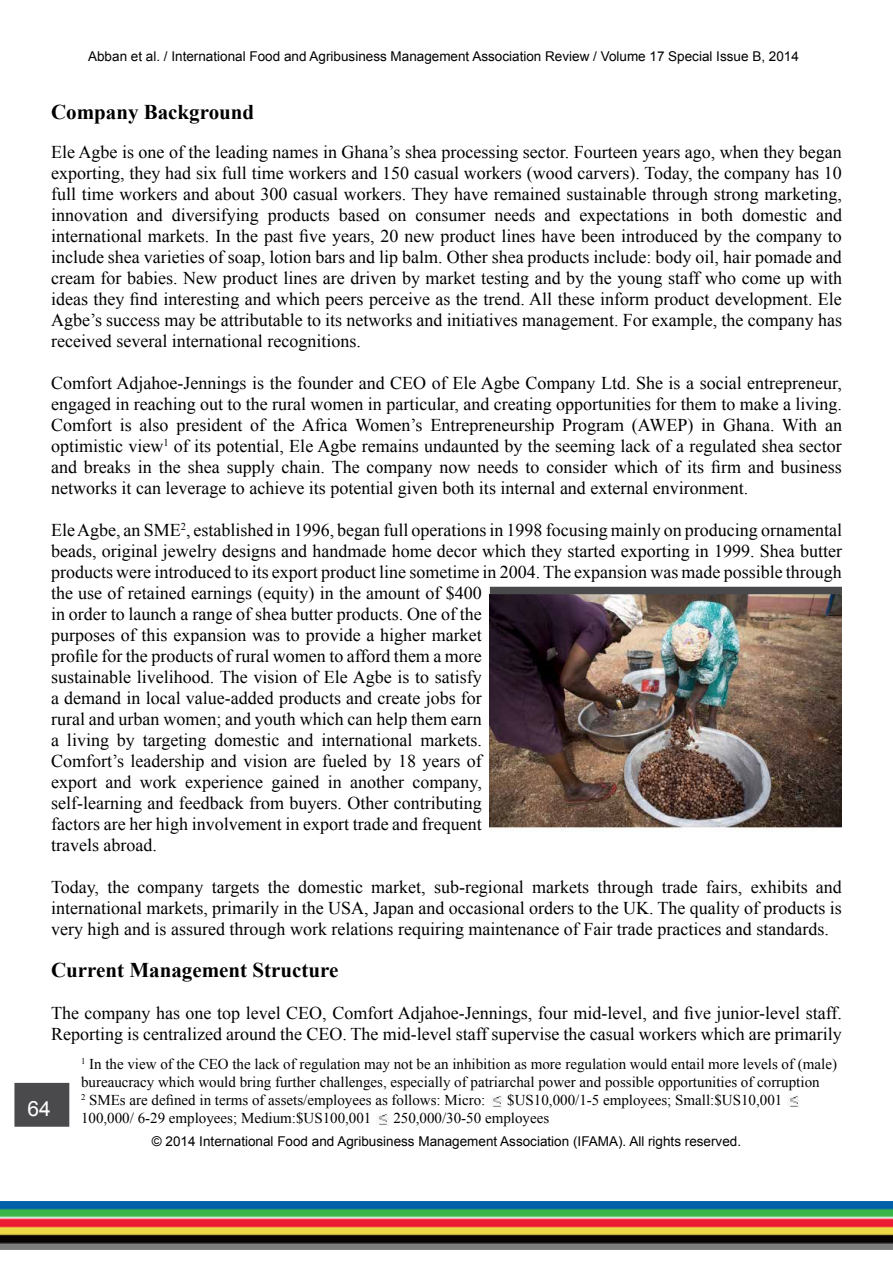
<style>
.page{position:relative;width:893px;height:1263px;background:#fff}
.page>*{position:absolute;margin:0;border:0;box-sizing:border-box;transform-origin:0 0}
.t1{font:700 21px "Times New Roman";color:#000}
.t2{font:21px "Arial";color:#fff}
.t3{font:18px/21px "Times New Roman";color:#000;text-align:justify}
.t4{font:15px/18px "Times New Roman";color:#000}
.t5{font:13.5px "Arial";color:#000}
</style>
<div class="page">
<div style="left:15px;top:1083px;width:54px;height:43px;background:#4a4a4d"></div>
<div style="left:14px;top:1083px;width:55px;height:44px;border:2px solid #4a4a4d"></div>
<img style="left:0;top:1201px;width:893px;height:49px">
<svg style="left:490px;top:1096px;width:12px;height:12px"></svg>
<svg style="left:787px;top:1096px;width:12px;height:12px"></svg>
<svg style="left:376px;top:1114px;width:12px;height:12px"></svg>
<img style="left:490px;top:594px;width:352px;height:237px">
<div style="left:490px;top:587px;width:352px;height:7px;background:#4a4a4d"></div>
<p class="t5" style="left:88px;top:47px;width:712px">Abban et al. / International Food and Agribusiness Management Association Review / Volume 17 Special Issue B, 2014</p>
<p class="t1" style="left:51px;top:98px;width:205px">Company Background</p>
<p class="t3" style="left:51px;top:141px;width:792px">Ele Agbe is one of the leading names in Ghana’s shea processing sector. Fourteen years ago, when they began exporting, they had six full time workers and 150 casual workers (wood carvers). Today, the company has 10 full time workers and about 300 casual workers. They have remained sustainable through strong marketing, innovation and diversifying products based on consumer needs and expectations in both domestic and international markets. In the past five years, 20 new product lines have been introduced by the company to include shea varieties of soap, lotion bars and lip balm. Other shea products include: body oil, hair pomade and cream for babies. New product lines are driven by market testing and by the young staff who come up with ideas they find interesting and which peers perceive as the trend. All these inform product development. Ele Agbe’s success may be attributable to its networks and initiatives management. For example, the company has received several international recognitions.</p>
<p class="t3" style="left:51px;top:372px;width:792px">Comfort Adjahoe-Jennings is the founder and CEO of Ele Agbe Company Ltd. She is a social entrepreneur, engaged in reaching out to the rural women in particular, and creating opportunities for them to make a living.<br>Comfort is also president of the Africa Women’s Entrepreneurship Program (AWEP) in Ghana. With an optimistic view<sup>1</sup> of its potential, Ele Agbe remains undaunted by the seeming lack of a regulated shea sector and breaks in the shea supply chain. The company now needs to consider which of its firm and business networks it can leverage to achieve its potential given both its internal and external environment.</p>
<p class="t3" style="left:51px;top:519px;width:792px;text-align:left">Ele Agbe, an SME<sup>2</sup>, established in 1996, began full operations in 1998 focusing mainly on producing ornamental beads, original jewelry designs and handmade home decor which they started exporting in 1999. Shea butter products were introduced to its export product line sometime in 2004. The expansion was made possible through the use of retained earnings (equity) in the amount of $400<br>in order to launch a range of shea butter products. One of the<br>purposes of this expansion was to provide a higher market<br>profile for the products of rural women to afford them a more<br>sustainable livelihood. The vision of Ele Agbe is to satisfy<br>a demand in local value-added products and create jobs for<br>rural and urban women; and youth which can help them earn<br>a living by targeting domestic and international markets.<br>Comfort’s leadership and vision are fueled by 18 years of<br>export and work experience gained in another company,<br>self-learning and feedback from buyers. Other contributing<br>factors are her high involvement in export trade and frequent<br>travels abroad.</p>
<p class="t3" style="left:51px;top:876px;width:792px">Today, the company targets the domestic market, sub-regional markets through trade fairs, exhibits and international markets, primarily in the USA, Japan and occasional orders to the UK. The quality of products is very high and is assured through work relations requiring maintenance of Fair trade practices and standards.</p>
<p class="t1" style="left:51px;top:956px;width:289px">Current Management Structure</p>
<p class="t3" style="left:51px;top:1002px;width:792px">The company has one top level CEO, Comfort Adjahoe-Jennings, four mid-level, and five junior-level staff.<br>Reporting is centralized around the CEO. The mid-level staff supervise the casual workers which are primarily</p>
<p class="t4" style="left:81px;top:1055px;width:757px"><sup>1</sup> In the view of the CEO the lack of regulation may not be an inhibition as more regulation would entail more levels of (male) bureaucracy which would bring further challenges, especially of patriarchal power and possible opportunities of corruption<br><sup>2</sup> SMEs are defined in terms of assets/employees as follows: Micro:</p>
<p class="t4" style="left:507px;top:1091px;width:277px">$US10,000/1-5 employees; Small:$US10,001</p>
<p class="t2" style="left:28px;top:1095px;width:25px">64</p>
<p class="t4" style="left:81px;top:1109px;width:292px">100,000/ 6-29 employees; Medium:$US100,001</p>
<p class="t4" style="left:393px;top:1109px;width:157px">250,000/30-50 employees</p>
<p class="t5" style="left:152px;top:1133px;width:591px">© 2014 International Food and Agribusiness Management Association (IFAMA). All rights reserved.</p>
</div>
